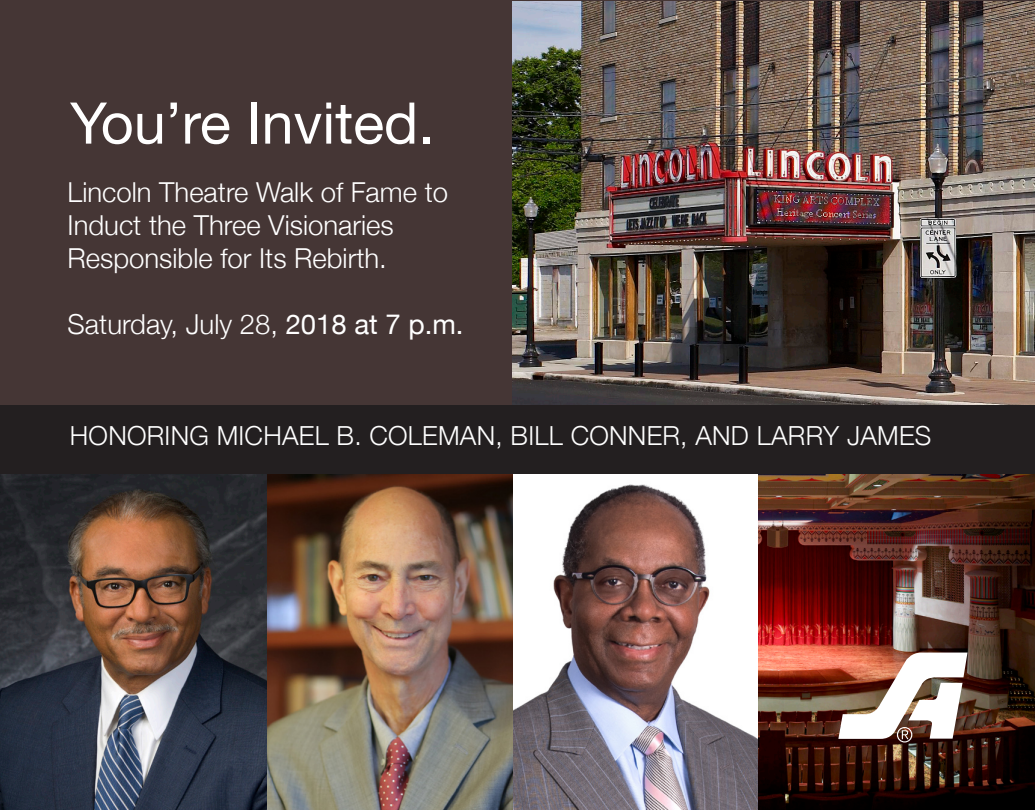
<style>
.page{position:relative;width:1035px;height:810px;background:#453635}
.page>*{position:absolute;margin:0;border:0;box-sizing:border-box;transform-origin:0 0}
.t1{font:57.5px "Helvetica Neue";color:#fff}
.t2{font:300 27.5px "Helvetica Neue";color:#fff}
.t3{font:300 26.25px "Helvetica Neue";letter-spacing:.01em;color:#fff}
.s1{font-weight:400}
</style>
<div class="page">
<img style="left:0;top:474px;width:512px;height:336px">
<img style="left:514px;top:474px;width:244px;height:336px">
<img style="left:758px;top:474px;width:277px;height:336px">
<img style="left:838px;top:653px;width:129px;height:89px">
<img style="left:512px;top:2px;width:523px;height:403px">
<div style="left:0;top:405px;width:1035px;height:69px;background:#231f20"></div>
<p class="t1" style="left:70px;top:82px;width:366px">You’re Invited.</p>
<p class="t2" style="left:68px;top:170px;width:382px">Lincoln Theatre Walk of Fame to</p>
<p class="t2" style="left:68px;top:203px;width:328px">Induct the Three Visionaries</p>
<p class="t2" style="left:68px;top:236px;width:321px">Responsible for Its Rebirth.</p>
<p class="t2" style="left:68px;top:302px;width:397px">Saturday, July 28, <span class="s1">2018 at 7 p.m.</span></p>
<p class="t3" style="left:70px;top:415px;width:863px">HONORING MICHAEL B. COLEMAN, BILL CONNER, AND LARRY JAMES</p>
</div>
